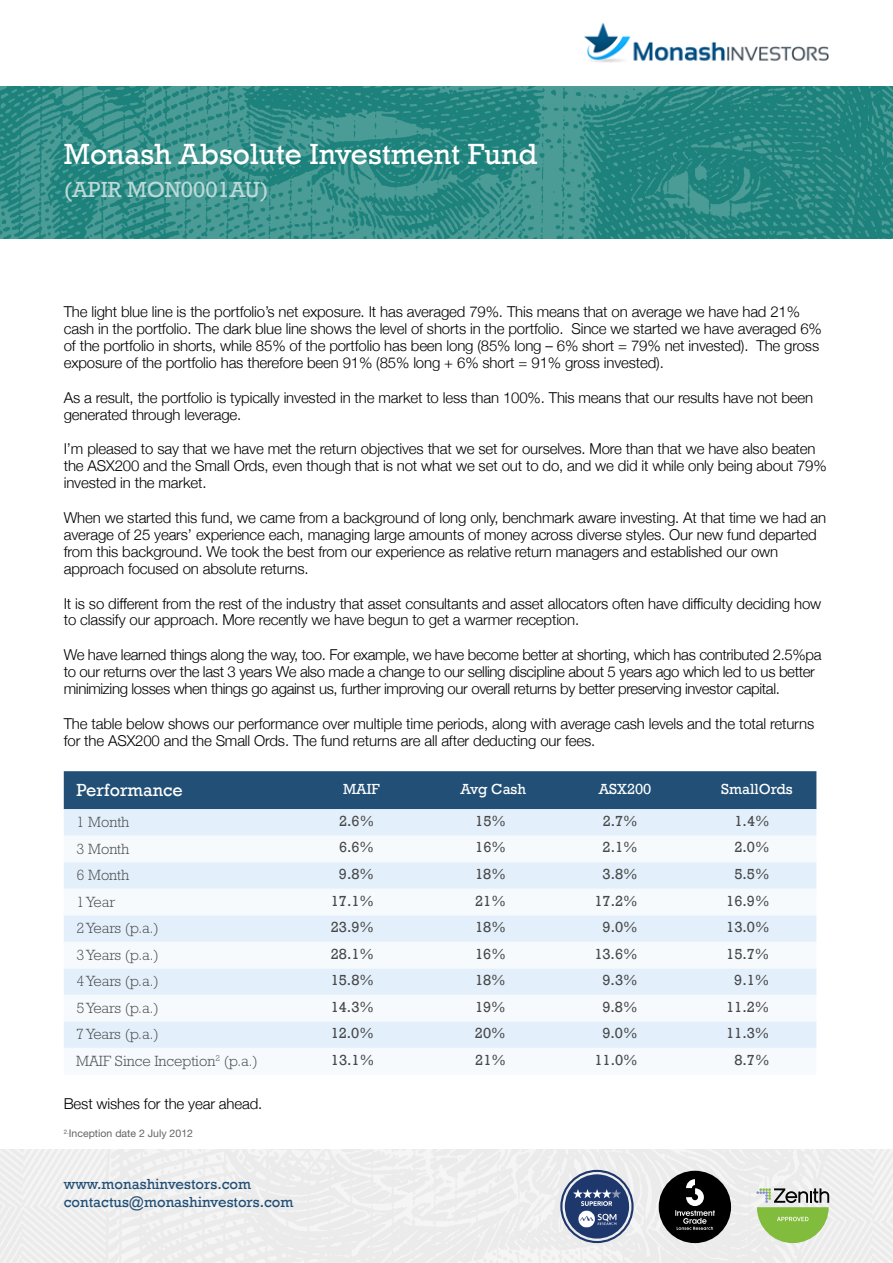
<style>
.page{position:relative;width:893px;height:1263px;background:#fff}
.page>*{position:absolute;margin:0;border:0;box-sizing:border-box;transform-origin:0 0}
.t1{font:30px "Rockwell";color:#fff}
.t2{font:22.5px "Rockwell";color:#bbdad8}
.t3{font:18px "Rockwell";color:#fff}
.t4{font:300 15px/16.8px "Helvetica Neue";letter-spacing:-.01em;color:#000}
.t5{font:15px "Rockwell";color:#484848}
.t6{font:300 15px "Rockwell";color:#484848}
.t7{font:15px/18px "Rockwell";color:#214f76}
.t8{font:15px "Rockwell";color:#fff}
.t9{font:10.5px "Helvetica Neue";color:#636363}
</style>
<div class="page">
<img style="left:0;top:86px;width:893px;height:153px">
<img style="left:584px;top:23px;width:244px;height:40px">
<img style="left:0;top:1150px;width:893px;height:113px">
<div style="left:560px;top:1170px;width:74px;height:73px;border:2px solid #1e376d;border-radius:50%"></div>
<div style="left:565px;top:1174px;width:64px;height:64px;background:#1e376d;border-radius:50%"></div>
<svg style="left:573px;top:1189px;width:48px;height:17px"></svg>
<img style="left:578px;top:1210px;width:39px;height:18px">
<div style="left:659px;top:1171px;width:72px;height:72px;background:#000;border-radius:50%"></div>
<svg style="left:675px;top:1179px;width:40px;height:51px"></svg>
<svg style="left:756px;top:1188px;width:73px;height:55px;background:#a5c283"></svg>
<div style="left:64px;top:771px;width:752px;height:38px;background:#214f76"></div>
<div style="left:64px;top:809px;width:752px;height:27px;background:#e3f0fb"></div>
<svg style="left:64px;top:862px;width:752px;height:186px;fill:#e3f0fb"></svg>
<h1 class="t1" style="left:64px;top:136px;width:475px">Monash Absolute Investment Fund</h1>
<h2 class="t2" style="left:64px;top:176px;width:206px">(APIR MON0001AU)</h2>
<p class="t4" style="left:64px;top:302px;width:760px">The light blue line is the portfolio’s net exposure. It has averaged 79%. This means that on average we have had 21% cash in the portfolio. The dark blue line shows the level of shorts in the portfolio. Since we started we have averaged 6% of the portfolio in shorts, while 85% of the portfolio has been long (85% long – 6% short = 79% net invested). The gross exposure of the portfolio has therefore been 91% (85% long + 6% short = 91% gross invested).</p>
<p class="t4" style="left:64px;top:388px;width:751px">As a result, the portfolio is typically invested in the market to less than 100%. This means that our results have not been generated through leverage.</p>
<p class="t4" style="left:64px;top:440px;width:764px">I’m pleased to say that we have met the return objectives that we set for ourselves. More than that we have also beaten the ASX200 and the Small Ords, even though that is not what we set out to do, and we did it while only being about 79% invested in the market.</p>
<p class="t4" style="left:64px;top:508px;width:764px">When we started this fund, we came from a background of long only, benchmark aware investing. At that time we had an average of 25 years’ experience each, managing large amounts of money across diverse styles. Our new fund departed from this background. We took the best from our experience as relative return managers and established our own approach focused on absolute returns.</p>
<p class="t4" style="left:64px;top:594px;width:759px">It is so different from the rest of the industry that asset consultants and asset allocators often have difficulty deciding how to classify our approach. More recently we have begun to get a warmer reception.</p>
<p class="t4" style="left:64px;top:645px;width:759px">We have learned things along the way, too. For example, we have become better at shorting, which has contributed 2.5%pa to our returns over the last 3 years We also made a change to our selling discipline about 5 years ago which led to us better minimizing losses when things go against us, further improving our overall returns by better preserving investor capital.</p>
<p class="t4" style="left:64px;top:714px;width:752px;line-height:17.2px">The table below shows our performance over multiple time periods, along with average cash levels and the total returns for the ASX200 and the Small Ords. The fund returns are all after deducting our fees.</p>
<p class="t3" style="left:77px;top:780px;width:108px">Performance</p>
<p class="t8" style="left:343px;top:781px;width:38px">MAIF</p>
<p class="t8" style="left:460px;top:781px;width:67px">Avg Cash</p>
<p class="t8" style="left:599px;top:781px;width:54px">ASX200</p>
<p class="t8" style="left:721px;top:781px;width:73px">SmallOrds</p>
<p class="t6" style="left:77px;top:814px;width:54px">1 Month</p>
<p class="t5" style="left:339px;top:812px;width:37px">2.6%</p>
<p class="t5" style="left:475px;top:812px;width:32px">15%</p>
<p class="t5" style="left:603px;top:812px;width:37px">2.7%</p>
<p class="t5" style="left:734px;top:812px;width:37px">1.4%</p>
<p class="t6" style="left:77px;top:840px;width:54px">3 Month</p>
<p class="t5" style="left:339px;top:839px;width:37px">6.6%</p>
<p class="t5" style="left:475px;top:839px;width:32px">16%</p>
<p class="t5" style="left:603px;top:839px;width:37px">2.1%</p>
<p class="t5" style="left:734px;top:839px;width:37px">2.0%</p>
<p class="t6" style="left:76px;top:867px;width:54px">6 Month</p>
<p class="t5" style="left:339px;top:865px;width:37px">9.8%</p>
<p class="t5" style="left:475px;top:865px;width:32px">18%</p>
<p class="t5" style="left:603px;top:865px;width:37px">3.8%</p>
<p class="t5" style="left:734px;top:865px;width:37px">5.5%</p>
<p class="t6" style="left:76px;top:893px;width:40px">1 Year</p>
<p class="t5" style="left:331px;top:892px;width:45px">17.1%</p>
<p class="t5" style="left:475px;top:892px;width:32px">21%</p>
<p class="t5" style="left:594px;top:892px;width:45px">17.2%</p>
<p class="t5" style="left:726px;top:892px;width:45px">16.9%</p>
<p class="t6" style="left:76px;top:920px;width:84px">2 Years (p.a.)</p>
<p class="t5" style="left:331px;top:918px;width:45px">23.9%</p>
<p class="t5" style="left:475px;top:918px;width:32px">18%</p>
<p class="t5" style="left:602px;top:918px;width:37px">9.0%</p>
<p class="t5" style="left:726px;top:918px;width:45px">13.0%</p>
<p class="t6" style="left:76px;top:946px;width:84px">3 Years (p.a.)</p>
<p class="t5" style="left:331px;top:945px;width:45px">28.1%</p>
<p class="t5" style="left:475px;top:945px;width:32px">16%</p>
<p class="t5" style="left:594px;top:945px;width:45px">13.6%</p>
<p class="t5" style="left:726px;top:945px;width:45px">15.7%</p>
<p class="t6" style="left:76px;top:973px;width:84px">4 Years (p.a.)</p>
<p class="t5" style="left:331px;top:971px;width:45px">15.8%</p>
<p class="t5" style="left:475px;top:971px;width:32px">18%</p>
<p class="t5" style="left:602px;top:971px;width:37px">9.3%</p>
<p class="t5" style="left:734px;top:971px;width:37px">9.1%</p>
<p class="t6" style="left:76px;top:999px;width:84px">5 Years (p.a.)</p>
<p class="t5" style="left:331px;top:998px;width:45px">14.3%</p>
<p class="t5" style="left:475px;top:998px;width:32px">19%</p>
<p class="t5" style="left:602px;top:998px;width:37px">9.8%</p>
<p class="t5" style="left:726px;top:998px;width:45px">11.2%</p>
<p class="t6" style="left:76px;top:1026px;width:84px">7 Years (p.a.)</p>
<p class="t5" style="left:331px;top:1024px;width:45px">12.0%</p>
<p class="t5" style="left:475px;top:1024px;width:32px">20%</p>
<p class="t5" style="left:602px;top:1024px;width:37px">9.0%</p>
<p class="t5" style="left:726px;top:1024px;width:45px">11.3%</p>
<p class="t6" style="left:76px;top:1052px;width:183px">MAIF Since Inception<sup>2</sup> (p.a.)</p>
<p class="t5" style="left:331px;top:1051px;width:45px">13.1%</p>
<p class="t5" style="left:475px;top:1051px;width:32px">21%</p>
<p class="t5" style="left:594px;top:1051px;width:45px">11.0%</p>
<p class="t5" style="left:734px;top:1051px;width:37px">8.7%</p>
<p class="t4" style="left:64px;top:1094px;width:200px">Best wishes for the year ahead.</p>
<p class="t9" style="left:64px;top:1127px;width:131px"><sup>2.</sup>Inception date 2 July 2012</p>
<p class="t7" style="left:64px;top:1175px;width:231px">www.monashinvestors.com contactus@monashinvestors.com</p>
</div>
